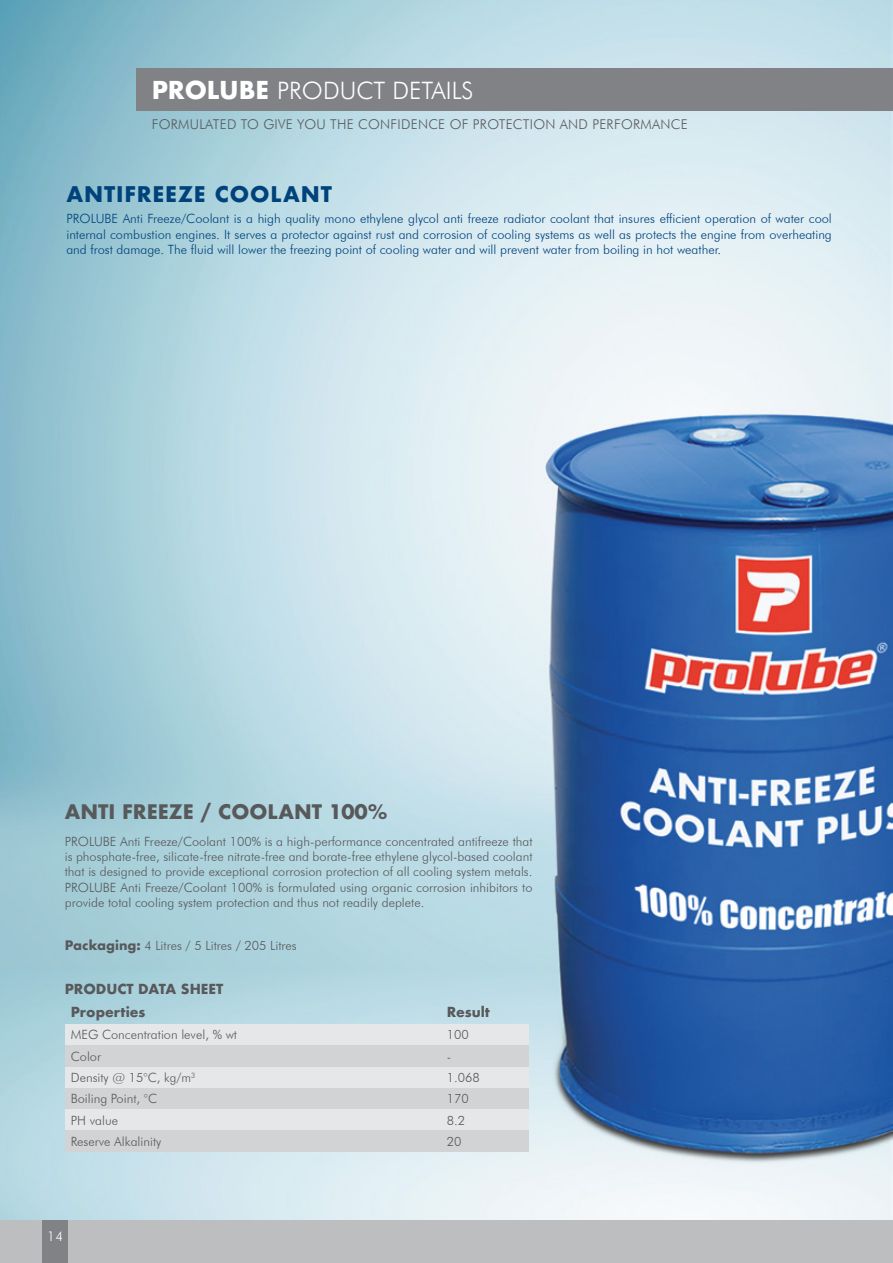
<style>
.page{position:relative;width:893px;height:1263px;background:#fff}
.page>*{position:absolute;margin:0;border:0;box-sizing:border-box;transform-origin:0 0}
.t1{font:300 24px "Futura BT";color:#fff}
.t2{font:700 21px "Futura";letter-spacing:.04em;color:#00427a}
.t3{font:700 19.5px "Futura";color:#58595b}
.t4{font:300 13.5px "Futura BT";letter-spacing:.02em;color:#58595b}
.t5{font:700 13.5px/22.5px "Futura";color:#58595b}
.t6{font:300 13.5px "Futura BT";color:#fff}
.t7{font:300 12.75px/15.3px "Futura BT";color:#58595b;text-align:justify}
.t8{font:300 12.75px/15.3px "Futura BT";color:#00427a;text-align:justify}
.s1{font-family:"Futura";font-weight:700}
</style>
<div class="page">
<img style="left:0;top:0;width:893px;height:1220px">
<div style="left:0;top:1220px;width:893px;height:43px;background:#bcbec0"></div>
<div style="left:136px;top:68px;width:757px;height:43px;background:#808285"></div>
<div style="left:43px;top:1220px;width:25px;height:43px;background:#808285"></div>
<div style="left:65px;top:1024px;width:464px;height:21px;background:#e6e7e8"></div>
<div style="left:65px;top:1045px;width:464px;height:22px;background:#d1d3d4"></div>
<div style="left:65px;top:1067px;width:464px;height:21px;background:#e6e7e8"></div>
<div style="left:65px;top:1088px;width:464px;height:21px;background:#d1d3d4"></div>
<div style="left:65px;top:1109px;width:464px;height:22px;background:#e6e7e8"></div>
<div style="left:65px;top:1131px;width:464px;height:21px;background:#d1d3d4"></div>
<h1 class="t1" style="left:152px;top:76px;width:323px"><span class="s1">PROLUBE</span> PRODUCT DETAILS</h1>
<p class="t4" style="left:152px;top:116px;width:537px">FORMULATED TO GIVE YOU THE CONFIDENCE OF PROTECTION AND PERFORMANCE</p>
<h2 class="t2" style="left:66px;top:180px;width:267px">ANTIFREEZE COOLANT</h2>
<p class="t8" style="left:66px;top:211px;width:767px">PROLUBE Anti Freeze/Coolant is a high quality mono ethylene glycol anti freeze radiator coolant that insures efficient operation of water cool internal combustion engines. It serves a protector against rust and corrosion of cooling systems as well as protects the engine from overheating and frost damage. The fluid will lower the freezing point of cooling water and will prevent water from boiling in hot weather.</p>
<h3 class="t3" style="left:65px;top:798px;width:324px">ANTI FREEZE / COOLANT 100%</h3>
<p class="t7" style="left:65px;top:833px;width:469px">PROLUBE Anti Freeze/Coolant 100% is a high-performance concentrated antifreeze that is phosphate-free, silicate-free nitrate-free and borate-free ethylene glycol-based coolant that is designed to provide exceptional corrosion protection of all cooling system metals.<br>PROLUBE Anti Freeze/Coolant 100% is formulated using organic corrosion inhibitors to provide total cooling system protection and thus not readily deplete.</p>
<p class="t7" style="left:65px;top:938px;width:234px"><span class="s1">Packaging:</span> 4 Litres / 5 Litres / 205 Litres</p>
<p class="t5" style="left:71px;top:977px;width:154px;text-indent:-6px">PRODUCT DATA SHEET<br>Properties</p>
<p class="t5" style="left:447px;top:1000px;width:45px">Result</p>
<p class="t7" style="left:71px;top:1027px;width:168px">MEG Concentration level, % wt</p>
<p class="t7" style="left:447px;top:1027px;width:24px">100</p>
<p class="t7" style="left:71px;top:1048px;width:32px">Color</p>
<p class="t7" style="left:447px;top:1048px;width:6px">-</p>
<p class="t7" style="left:71px;top:1069px;width:126px">Density @ 15°C, kg/m<sup>3</sup></p>
<p class="t7" style="left:447px;top:1069px;width:35px">1.068</p>
<p class="t7" style="left:71px;top:1091px;width:88px">Boiling Point, °C</p>
<p class="t7" style="left:447px;top:1091px;width:24px">170</p>
<p class="t7" style="left:71px;top:1112px;width:49px">PH value</p>
<p class="t7" style="left:447px;top:1112px;width:20px">8.2</p>
<p class="t7" style="left:71px;top:1133px;width:92px">Reserve Alkalinity</p>
<p class="t7" style="left:447px;top:1133px;width:16px">20</p>
<p class="t6" style="left:47px;top:1228px;width:18px">14</p>
<p class="t6" style="left:55px;top:1228px;width:9px">2</p>
</div>
